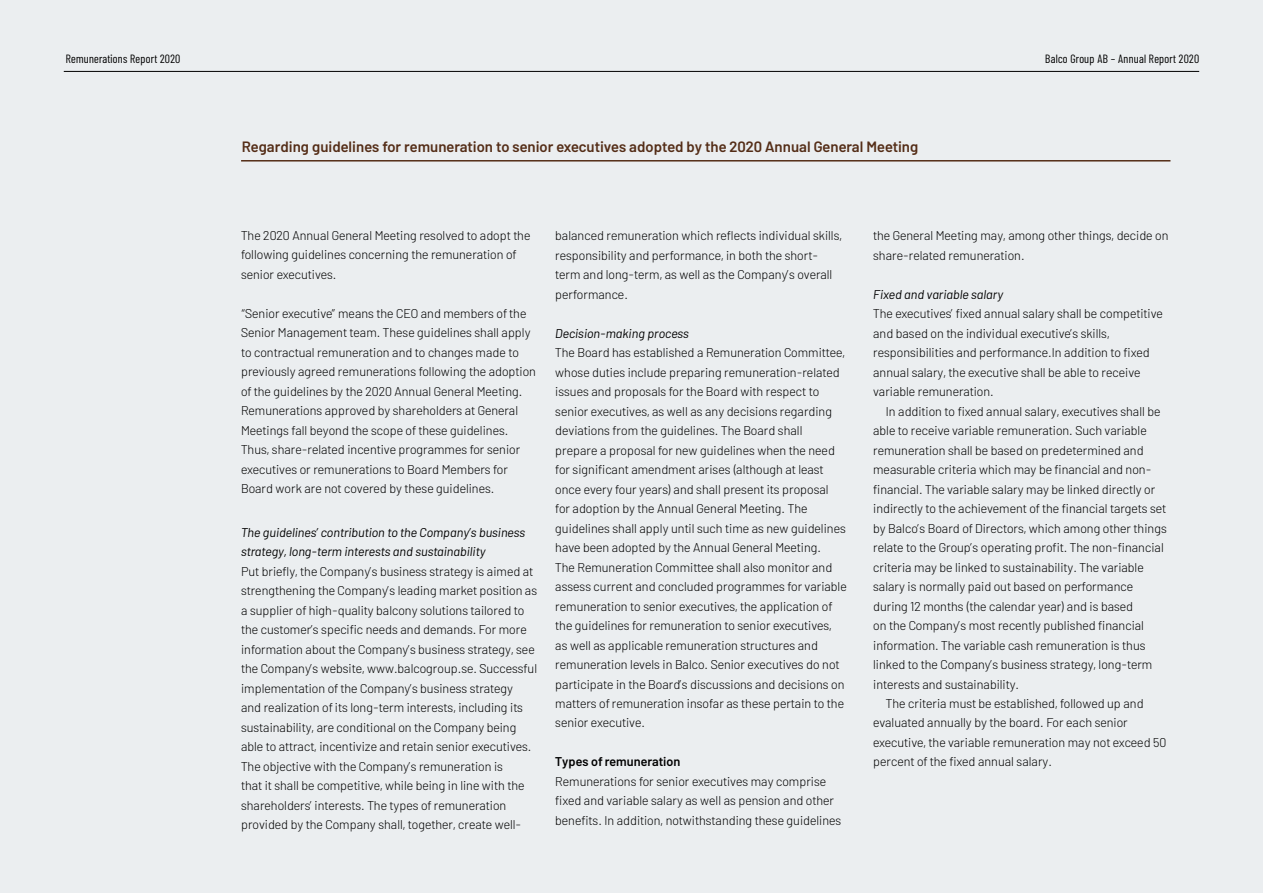
<style>
.page{position:relative;width:1263px;height:893px;background:#ebeef0}
.page>*{position:absolute;margin:0;border:0;box-sizing:border-box;transform-origin:0 0}
.t1{font:600 15px "Barlow";color:#542d17}
.t2{font:300 12.75px/19.5px "Barlow";color:#000}
.t3{font:italic 12.75px/19.5px "Barlow";color:#000}
.t4{font:600 12.75px "Barlow";color:#000}
.t5{font:12px "Barlow Condensed";letter-spacing:.02em;color:#000}
</style>
<div class="page">
<hr style="left:64px;top:71px;width:1135px;height:1px;background:#000">
<hr style="left:241px;top:160px;width:929px;height:2px;background:#542d17">
<p class="t5" style="left:66px;top:50px;width:116px">Remunerations Report 2020</p>
<p class="t5" style="left:1045px;top:50px;width:155px">Balco Group AB – Annual Report 2020</p>
<p class="t1" style="left:242px;top:135px;width:678px">Regarding guidelines for remuneration to senior executives adopted by the 2020 Annual General Meeting</p>
<p class="t2" style="left:241px;top:225px;width:291px">The 2020 Annual General Meeting resolved to adopt the following guidelines concerning the remuneration of senior executives.</p>
<p class="t2" style="left:241px;top:303px;width:296px">“Senior executive” means the CEO and members of the Senior Management team. These guidelines shall apply to contractual remuneration and to changes made to previously agreed remunerations following the adoption of the guidelines by the 2020 Annual General Meeting.<br>Remunerations approved by shareholders at General Meetings fall beyond the scope of these guidelines.<br>Thus, share-related incentive programmes for senior executives or remunerations to Board Members for Board work are not covered by these guidelines.</p>
<p class="t3" style="left:241px;top:521px;width:286px">The guidelines’ contribution to the Company’s business strategy, long-term interests and sustainability</p>
<p class="t2" style="left:241px;top:560px;width:298px">Put briefly, the Company’s business strategy is aimed at strengthening the Company’s leading market position as a supplier of high-quality balcony solutions tailored to the customer’s specific needs and demands. For more information about the Company’s business strategy, see the Company’s website, www.balcogroup.se. Successful implementation of the Company’s business strategy<br>and realization of its long-term interests, including its sustainability, are conditional on the Company being able to attract, incentivize and retain senior executives.<br>The objective with the Company’s remuneration is<br>that it shall be competitive, while being in line with the shareholders’ interests. The types of remuneration provided by the Company shall, together, create well-</p>
<p class="t2" style="left:555px;top:225px;width:288px">balanced remuneration which reflects individual skills, responsibility and performance, in both the short&shy;term and long-term, as well as the Company’s overall performance.</p>
<p class="t3" style="left:555px;top:322px;width:135px">Decision-making process</p>
<p class="t2" style="left:555px;top:342px;width:293px">The Board has established a Remuneration Committee, whose duties include preparing remuneration-related issues and proposals for the Board with respect to senior executives, as well as any decisions regarding deviations from the guidelines. The Board shall prepare a proposal for new guidelines when the need for significant amendment arises (although at least once every four years) and shall present its proposal<br>for adoption by the Annual General Meeting. The guidelines shall apply until such time as new guidelines have been adopted by the Annual General Meeting.<br>The Remuneration Committee shall also monitor and assess current and concluded programmes for variable remuneration to senior executives, the application of the guidelines for remuneration to senior executives, as well as applicable remuneration structures and remuneration levels in Balco. Senior executives do not participate in the Board’s discussions and decisions on matters of remuneration insofar as these pertain to the senior executive.</p>
<p class="t4" style="left:555px;top:752px;width:127px">Types of remuneration</p>
<p class="t2" style="left:555px;top:771px;width:287px">Remunerations for senior executives may comprise fixed and variable salary as well as pension and other benefits. In addition, notwithstanding these guidelines</p>
<p class="t2" style="left:873px;top:225px;width:297px">the General Meeting may, among other things, decide on share-related remuneration.</p>
<p class="t3" style="left:873px;top:283px;width:131px">Fixed and variable salary</p>
<p class="t2" style="left:873px;top:303px;width:291px">The executives’ fixed annual salary shall be competitive and based on the individual executive’s skills, responsibilities and performance.In addition to fixed annual salary, the executive shall be able to receive variable remuneration.</p>
<p class="t2" style="left:886px;top:400px;width:276px">In addition to fixed annual salary, executives shall be</p>
<p class="t2" style="left:873px;top:420px;width:275px">able to receive variable remuneration. Such variable</p>
<p class="t2" style="left:873px;top:439px;width:272px">remuneration shall be based on predetermined and</p>
<p class="t2" style="left:873px;top:459px;width:280px">measurable criteria which may be financial and non-</p>
<p class="t2" style="left:873px;top:478px;width:284px">financial. The variable salary may be linked directly or</p>
<p class="t2" style="left:873px;top:498px;width:295px">indirectly to the achievement of the financial targets set</p>
<p class="t2" style="left:873px;top:517px;width:295px">by Balco’s Board of Directors, which among other things</p>
<p class="t2" style="left:873px;top:537px;width:292px">relate to the Group’s operating profit. The non-financial</p>
<p class="t2" style="left:873px;top:556px;width:272px">criteria may be linked to sustainability. The variable</p>
<p class="t2" style="left:873px;top:576px;width:261px">salary is normally paid out based on performance</p>
<p class="t2" style="left:873px;top:595px;width:261px">during 12 months (the calendar year) and is based</p>
<p class="t2" style="left:873px;top:615px;width:272px">on the Company’s most recently published financial</p>
<p class="t2" style="left:873px;top:634px;width:274px">information. The variable cash remuneration is thus</p>
<p class="t2" style="left:873px;top:654px;width:281px">linked to the Company’s business strategy, long-term</p>
<p class="t2" style="left:873px;top:673px;width:147px">interests and sustainability.</p>
<p class="t2" style="left:886px;top:693px;width:259px">The criteria must be established, followed up and</p>
<p class="t2" style="left:873px;top:712px;width:256px">evaluated annually by the board. For each senior</p>
<p class="t2" style="left:873px;top:732px;width:295px">executive, the variable remuneration may not exceed 50</p>
<p class="t2" style="left:873px;top:751px;width:180px">percent of the fixed annual salary.</p>
</div>
